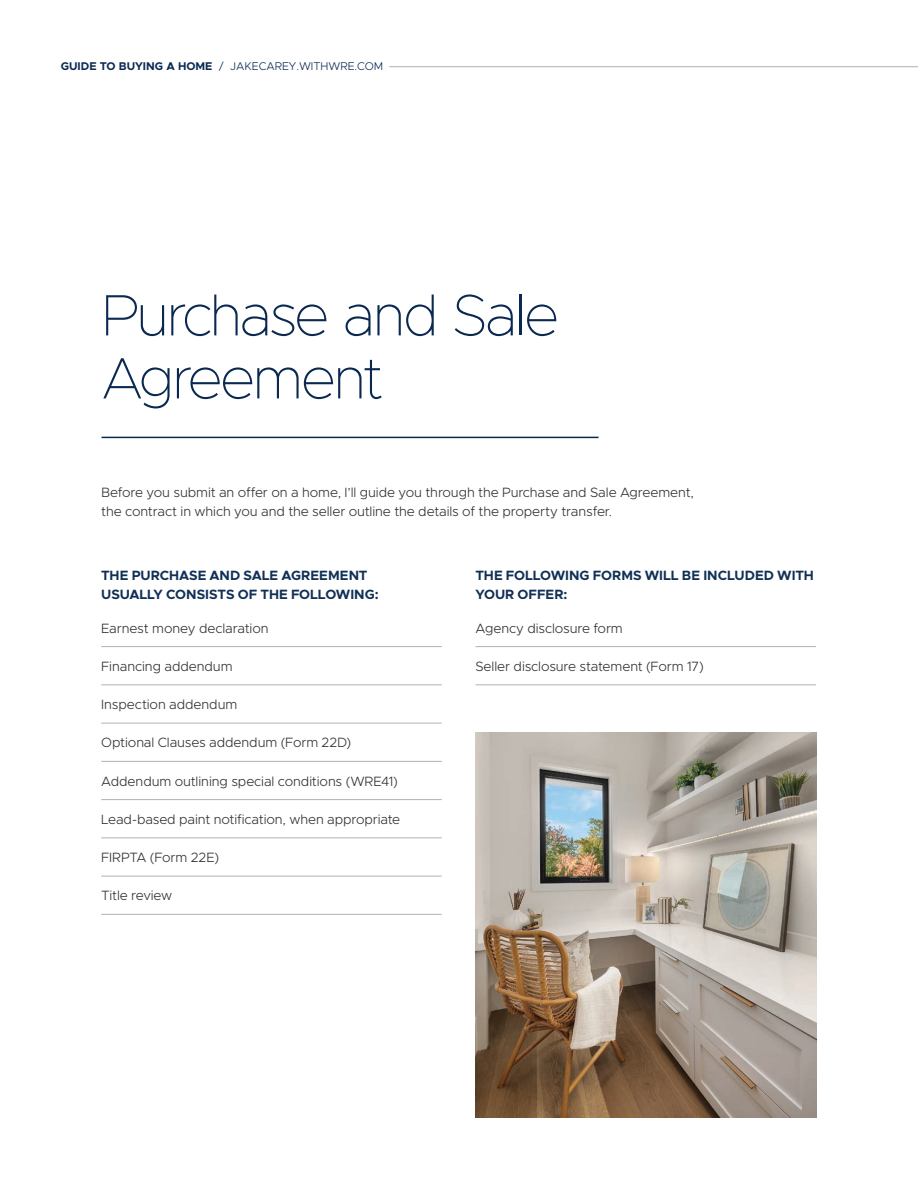
<style>
.page{position:relative;width:918px;height:1188px;background:#fff}
.page>*{position:absolute;margin:0;border:0;box-sizing:border-box;transform-origin:0 0}
.t1{font:100 58.5px/63px "Metropolis";letter-spacing:-.04em;color:#0a2951}
.t2{font:300 13.5px/18.8px "Metropolis";letter-spacing:-.005em;color:#312f30}
.t3{font:700 13.5px/18.8px "Metropolis";letter-spacing:-.005em;color:#103056}
.t4{font:300 11.25px "Metropolis";color:#0a2951}
.s1{font-weight:700}
</style>
<div class="page">
<hr style="left:389px;top:66px;width:529px;height:1px;background:#acb2b5">
<hr style="left:102px;top:437px;width:497px;height:1px;background:#0a2951">
<hr style="left:101px;top:646px;width:341px;height:1px;background:#acb2b5">
<hr style="left:101px;top:684px;width:341px;height:1px;background:#acb2b5">
<hr style="left:101px;top:723px;width:341px;height:1px;background:#acb2b5">
<hr style="left:101px;top:761px;width:341px;height:1px;background:#acb2b5">
<hr style="left:101px;top:799px;width:341px;height:1px;background:#acb2b5">
<hr style="left:101px;top:837px;width:341px;height:1px;background:#acb2b5">
<hr style="left:101px;top:876px;width:341px;height:1px;background:#acb2b5">
<hr style="left:101px;top:914px;width:341px;height:1px;background:#acb2b5">
<hr style="left:476px;top:646px;width:340px;height:1px;background:#acb2b5">
<hr style="left:476px;top:684px;width:340px;height:1px;background:#acb2b5">
<img style="left:476px;top:733px;width:341px;height:385px">
<p class="t4" style="left:61px;top:59px;width:324px"><span class="s1">GUIDE TO BUYING A HOME</span> / JAKECAREY.WITHWRE.COM</p>
<h1 class="t1" style="left:102px;top:284px;width:459px">Purchase and Sale<br>Agreement</h1>
<p class="t2" style="left:101px;top:483px;width:594px">Before you submit an offer on a home, I’ll guide you through the Purchase and Sale Agreement, the contract in which you and the seller outline the details of the property transfer.</p>
<p class="t3" style="left:101px;top:566px;width:279px">THE PURCHASE AND SALE AGREEMENT<br>USUALLY CONSISTS OF THE FOLLOWING:</p>
<p class="t2" style="left:101px;top:619px;width:169px">Earnest money declaration</p>
<p class="t2" style="left:101px;top:657px;width:133px">Financing addendum</p>
<p class="t2" style="left:101px;top:695px;width:138px">Inspection addendum</p>
<p class="t2" style="left:101px;top:733px;width:251px">Optional Clauses addendum (Form 22D)</p>
<p class="t2" style="left:101px;top:772px;width:298px">Addendum outlining special conditions (WRE41)</p>
<p class="t2" style="left:101px;top:810px;width:300px">Lead-based paint notification, when appropriate</p>
<p class="t2" style="left:101px;top:848px;width:119px">FIRPTA (Form 22E)</p>
<p class="t2" style="left:101px;top:886px;width:73px">Title review</p>
<p class="t3" style="left:476px;top:566px;width:340px">THE FOLLOWING FORMS WILL BE INCLUDED WITH<br>YOUR OFFER:</p>
<p class="t2" style="left:476px;top:619px;width:149px">Agency disclosure form</p>
<p class="t2" style="left:476px;top:657px;width:230px">Seller disclosure statement (Form 17)</p>
</div>
